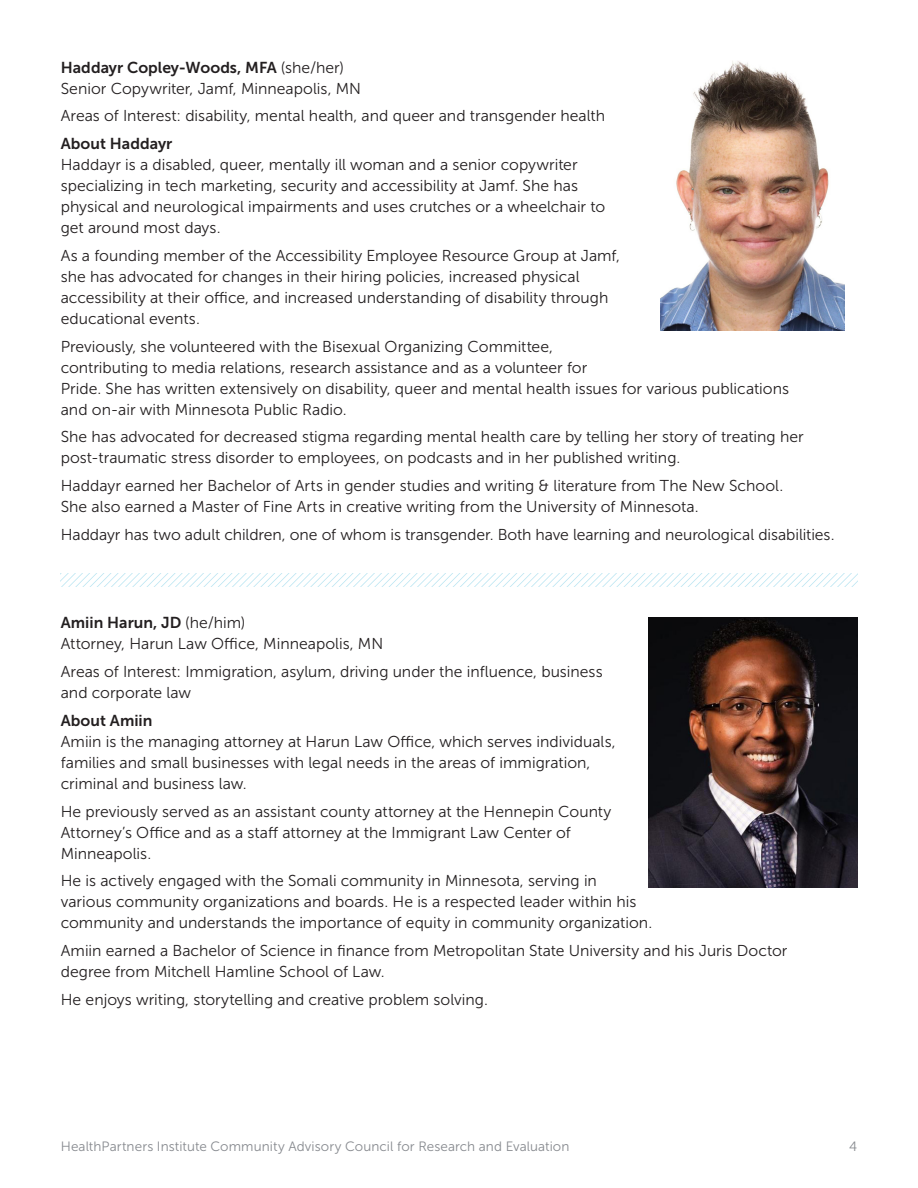
<style>
.page{position:relative;width:918px;height:1188px;background:#fff}
.page>*{position:absolute;margin:0;border:0;box-sizing:border-box;transform-origin:0 0}
.t1{font:15.75px/21px "Museo Sans 300";color:#231f20}
.t2{font:15.75px "Museo Sans 700";letter-spacing:.005em;color:#231f20}
.t3{font:13.5px "Museo Sans 300";letter-spacing:.005em;color:#878a8f}
.s1{font-family:"Museo Sans 300"}
</style>
<div class="page">
<img style="left:648px;top:618px;width:209px;height:270px">
<svg style="left:61px;top:573px;width:796px;height:13px"></svg>
<img style="left:660px;top:61px;width:184px;height:270px">
<p class="t2" style="left:61px;top:58px;width:285px">Haddayr Copley-Woods, MFA <span class="s1">(she/her)</span></p>
<p class="t1" style="left:61px;top:78px;width:302px">Senior Copywriter, Jamf, Minneapolis, MN</p>
<p class="t1" style="left:61px;top:106px;width:546px">Areas of Interest: disability, mental health, and queer and transgender health</p>
<p class="t2" style="left:61px;top:135px;width:113px">About Haddayr</p>
<p class="t1" style="left:61px;top:154px;width:546px">Haddayr is a disabled, queer, mentally ill woman and a senior copywriter specializing in tech marketing, security and accessibility at Jamf. She has physical and neurological impairments and uses crutches or a wheelchair to get around most days.</p>
<p class="t1" style="left:61px;top:245px;width:561px">As a founding member of the Accessibility Employee Resource Group at Jamf, she has advocated for changes in their hiring policies, increased physical accessibility at their office, and increased understanding of disability through educational events.</p>
<p class="t1" style="left:61px;top:336px;width:730px">Previously, she volunteered with the Bisexual Organizing Committee,<br>contributing to media relations, research assistance and as a volunteer for<br>Pride. She has written extensively on disability, queer and mental health issues for various publications and on-air with Minnesota Public Radio.</p>
<p class="t1" style="left:61px;top:427px;width:745px">She has advocated for decreased stigma regarding mental health care by telling her story of treating her post-traumatic stress disorder to employees, on podcasts and in her published writing.</p>
<p class="t1" style="left:61px;top:475px;width:724px">Haddayr earned her Bachelor of Arts in gender studies and writing &amp; literature from The New School.<br>She also earned a Master of Fine Arts in creative writing from the University of Minnesota.</p>
<p class="t1" style="left:61px;top:524px;width:775px">Haddayr has two adult children, one of whom is transgender. Both have learning and neurological disabilities.</p>
<p class="t2" style="left:61px;top:614px;width:186px">Amiin Harun, JD <span class="s1">(he/him)</span></p>
<p class="t1" style="left:61px;top:634px;width:324px">Attorney, Harun Law Office, Minneapolis, MN</p>
<p class="t1" style="left:61px;top:661px;width:543px">Areas of Interest: Immigration, asylum, driving under the influence, business and corporate law</p>
<p class="t2" style="left:61px;top:712px;width:93px">About Amiin</p>
<p class="t1" style="left:61px;top:731px;width:556px">Amiin is the managing attorney at Harun Law Office, which serves individuals, families and small businesses with legal needs in the areas of immigration, criminal and business law.</p>
<p class="t1" style="left:61px;top:801px;width:552px">He previously served as an assistant county attorney at the Hennepin County<br>Attorney’s Office and as a staff attorney at the Immigrant Law Center of<br>Minneapolis.</p>
<p class="t1" style="left:61px;top:871px;width:593px">He is actively engaged with the Somali community in Minnesota, serving in<br>various community organizations and boards. He is a respected leader within his community and understands the importance of equity in community organization.</p>
<p class="t1" style="left:61px;top:940px;width:728px">Amiin earned a Bachelor of Science in finance from Metropolitan State University and his Juris Doctor degree from Mitchell Hamline School of Law.</p>
<p class="t1" style="left:61px;top:989px;width:429px">He enjoys writing, storytelling and creative problem solving.</p>
<p class="t3" style="left:61px;top:1139px;width:510px">HealthPartners Institute Community Advisory Council for Research and Evaluation</p>
<p class="t3" style="left:849px;top:1139px;width:10px">4</p>
</div>
